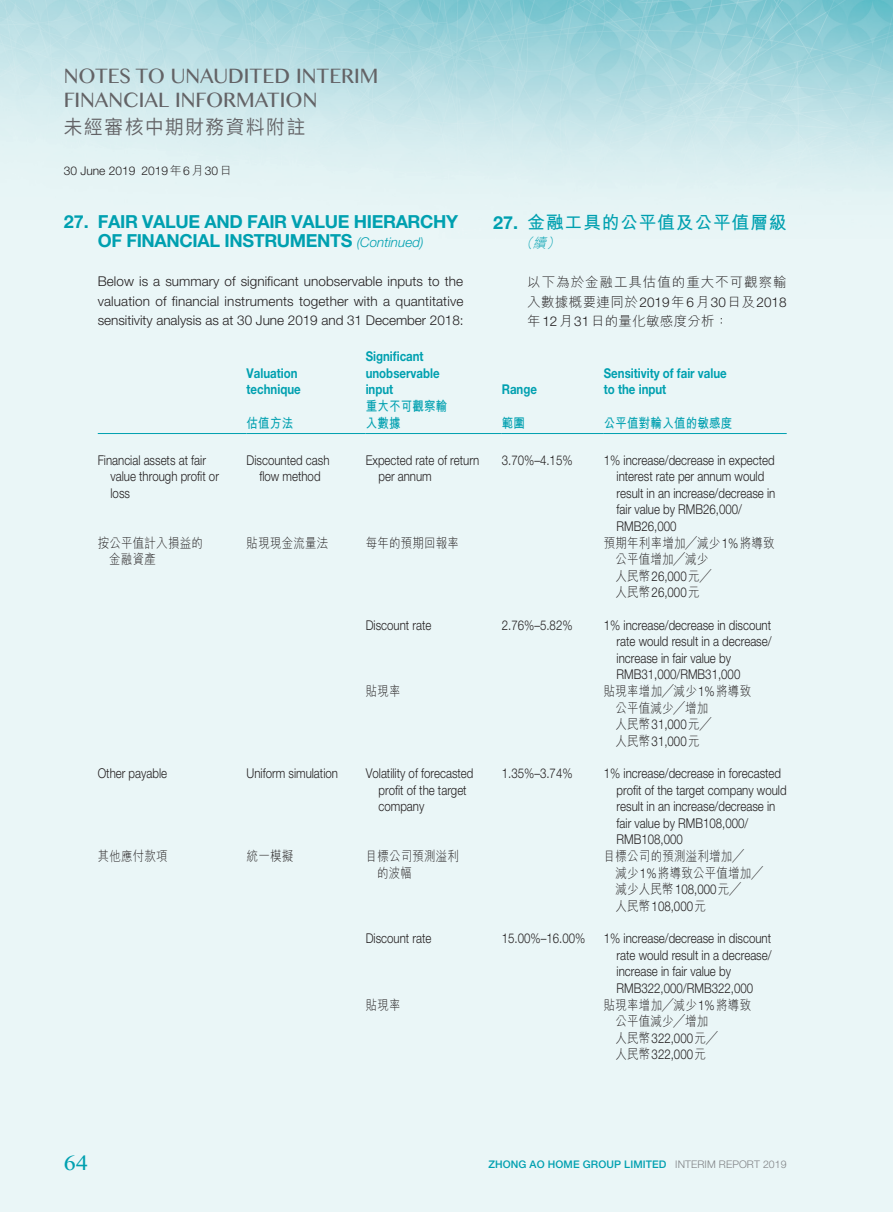
<style>
.page{position:relative;width:893px;height:1212px;background:#eaf6f7}
.page>*{position:absolute;margin:0;border:0;box-sizing:border-box;transform-origin:0 0}
.t1{font:21px "Gurmukhi MN";color:#636366;scale:.95 1}
.t2{font:21px "Gurmukhi MN";color:#00a0b0}
.t3{font:19.5px "Source Han Sans TC";letter-spacing:.095em;color:#636366;scale:.95 1}
.t4{font:700 18px/19.5px "Helvetica Neue LT Std";letter-spacing:-.02em;color:#00a0b0;text-align:center}
.t5{font:700 18px "M Hei HK";letter-spacing:.03em;color:#00a0b0}
.t6{font:300 13.5px/16.5px "Helvetica Neue LT Std";color:#231f20;scale:.85 1}
.t7{font:300 13.5px/16.5px "M Hei HK";letter-spacing:.02em;color:#231f20;scale:.85 1}
.t8{font:300 13.5px/19.5px "Helvetica Neue LT Std";color:#231f20;text-align:justify}
.t9{font:700 13.5px/16.5px "Helvetica Neue LT Std";color:#00a0b0;scale:.85 1}
.t10{font:300 13.5px/19.5px "M Hei HK";letter-spacing:.02em;color:#231f20;text-align:justify}
.t11{font:700 13.5px/16.5px "M Hei HK";letter-spacing:.02em;color:#00a0b0;scale:.85 1}
.t12{font:italic 300 13.5px "M Hei HK";color:#00a0b0}
.t13{font:300 12px "Helvetica Neue LT Std";color:#231f20}
.t14{font:500 10.5px "Helvetica Neue LT Std";letter-spacing:.01em;color:#00a0b0}
.s1{font-family:"M Hei HK"}
.s2{font-weight:300;font-style:italic;font-size:13.5px}
.s3{font-family:"Helvetica Neue LT Std"}
.s4{font-weight:300;color:#808285}
</style>
<div class="page">
<img style="left:0;top:0;width:893px;height:191px">
<hr style="left:98px;top:433px;width:149px;height:1px;background:#00a0b0">
<hr style="left:247px;top:433px;width:119px;height:1px;background:#00a0b0">
<hr style="left:366px;top:433px;width:136px;height:1px;background:#00a0b0">
<hr style="left:502px;top:433px;width:102px;height:1px;background:#00a0b0">
<hr style="left:604px;top:433px;width:183px;height:1px;background:#00a0b0">
<h1 class="t1" style="left:64px;top:63px;width:15px">NOTES</h1>
<h1 class="t1" style="left:135px;top:63px;width:135px">TO UNAUDITED</h1>
<h1 class="t1" style="left:296px;top:63px;width:20px">INTE</h1>
<h1 class="t1" style="left:341px;top:63px;width:41px">RIM</h1>
<h1 class="t1" style="left:64px;top:87px;width:250px">FINAN CIAL IN FORMATION</h1>
<h2 class="t3" style="left:64px;top:116px;width:256px">未經審核中期財務資料附註</h2>
<p class="t13" style="left:64px;top:164px;width:170px">30 June 2019 2019<span class="s1">年</span>6<span class="s1">月</span>30<span class="s1">日</span></p>
<h3 class="t4" style="left:64px;top:211px;width:396px">27. FAIR VALUE AND FAIR VALUE HIERARCHY<br>OF FINANCIAL INSTRUMENTS <span class="s2">(Continued)</span></h3>
<p class="t8" style="left:98px;top:271px;width:367px">Below is a summary of significant unobservable inputs to the valuation of financial instruments together with a quantitative sensitivity analysis as at 30 June 2019 and 31 December 2018:</p>
<p class="t9" style="left:247px;top:364px;width:65px">Valuation technique</p>
<p class="t11" style="left:247px;top:413px;width:56px">估值方法</p>
<p class="t9" style="left:366px;top:348px;width:89px">Significant unobservable input</p>
<p class="t11" style="left:366px;top:397px;width:98px">重大不可觀察輸入數據</p>
<h3 class="t5" style="left:493px;top:209px;width:295px"><span class="s3">27.</span> 金融工具的公平值及公平值層級</h3>
<p class="t12" style="left:519px;top:236px;width:45px">（續）</p>
<p class="t10" style="left:527px;top:272px;width:261px">以下為於金融工具估值的重大不可觀察輸入數據概要連同於<span class="s3">2019</span>年<span class="s3">6</span>月<span class="s3">30</span>日及<span class="s3">2018</span>年<span class="s3">12</span>月<span class="s3">31</span>日的量化敏感度分析：</p>
<p class="t9" style="left:502px;top:381px;width:43px">Range</p>
<p class="t9" style="left:604px;top:364px;width:146px">Sensitivity of fair value to the input</p>
<p class="t11" style="left:502px;top:413px;width:29px">範圍</p>
<p class="t11" style="left:604px;top:413px;width:153px">公平值對輪入值的敏感度</p>
<p class="t6" style="left:111px;top:451px;width:129px;text-indent:-13px">Financial assets at fair value through profit or loss</p>
<p class="t6" style="left:247px;top:451px;width:99px;text-align:center">Discounted cash flow method</p>
<p class="t6" style="left:378px;top:451px;width:120px;text-indent:-13px">Expected rate of return per annum</p>
<p class="t6" style="left:502px;top:451px;width:85px">3.70%–4.15%</p>
<p class="t6" style="left:617px;top:451px;width:188px;text-indent:-13px">1% increase/decrease in expected interest rate per annum would result in an increase/decrease in fair value by RMB26,000/<br>RMB26,000</p>
<p class="t7" style="left:109px;top:534px;width:112px;text-indent:-11px">按公平值計入損益的金融資產</p>
<p class="t7" style="left:247px;top:534px;width:98px">貼現現金流量法</p>
<p class="t7" style="left:366px;top:534px;width:111px">每年的預期回報率</p>
<p class="t7" style="left:615px;top:534px;width:189px;text-indent:-11px">預期年利率增加╱減少<span class="s3">1%</span>將導致公平值增加╱減少</p>
<p class="t6" style="left:615px;top:567px;width:114px"><span class="s1">人民幣</span>26,000<span class="s1">元╱人民幣</span>26,000<span class="s1">元</span></p>
<p class="t6" style="left:366px;top:616px;width:79px">Discount rate</p>
<p class="t6" style="left:502px;top:616px;width:85px">2.76%–5.82%</p>
<p class="t6" style="left:617px;top:616px;width:184px;text-indent:-13px">1% increase/decrease in discount rate would result in a decrease/ increase in fair value by<br>RMB31,000/RMB31,000</p>
<p class="t7" style="left:366px;top:683px;width:43px">貼現率</p>
<p class="t7" style="left:615px;top:683px;width:161px;text-indent:-11px">貼現率增加╱減少<span class="s3">1%</span>將導致公平值減少╱增加</p>
<p class="t6" style="left:615px;top:716px;width:114px"><span class="s1">人民幣</span>31,000<span class="s1">元╱人民幣</span>31,000<span class="s1">元</span></p>
<p class="t6" style="left:98px;top:765px;width:83px">Other payable</p>
<p class="t6" style="left:247px;top:765px;width:109px">Uniform simulation</p>
<p class="t6" style="left:378px;top:765px;width:113px;text-indent:-13px">Volatility of forecasted profit of the target company</p>
<p class="t6" style="left:502px;top:765px;width:85px">1.35%–3.74%</p>
<p class="t6" style="left:617px;top:765px;width:202px;text-indent:-13px">1% increase/decrease in forecasted profit of the target company would result in an increase/decrease in fair value by RMB108,000/<br>RMB108,000</p>
<p class="t7" style="left:98px;top:848px;width:84px">其他應付款項</p>
<p class="t7" style="left:247px;top:848px;width:56px">統一模擬</p>
<p class="t7" style="left:377px;top:848px;width:98px;text-indent:-11px">目標公司預測溢利的波幅</p>
<p class="t7" style="left:615px;top:848px;width:175px;text-indent:-11px">目標公司的預測溢利增加╱<br>減少<span class="s3">1%</span>將導致公平值增加╱減少人民幣<span class="s3">108,000</span>元╱</p>
<p class="t6" style="left:615px;top:897px;width:108px"><span class="s1">人民幣</span>108,000<span class="s1">元</span></p>
<p class="t6" style="left:366px;top:930px;width:79px">Discount rate</p>
<p class="t6" style="left:502px;top:930px;width:100px">15.00%–16.00%</p>
<p class="t6" style="left:617px;top:930px;width:184px;text-indent:-13px">1% increase/decrease in discount rate would result in a decrease/ increase in fair value by<br>RMB322,000/RMB322,000</p>
<p class="t7" style="left:366px;top:996px;width:43px">貼現率</p>
<p class="t7" style="left:615px;top:996px;width:161px;text-indent:-11px">貼現率增加╱減少<span class="s3">1%</span>將導致公平值減少╱增加</p>
<p class="t6" style="left:615px;top:1029px;width:122px"><span class="s1">人民幣</span>322,000<span class="s1">元╱人民幣</span>322,000<span class="s1">元</span></p>
<h1 class="t2" style="left:64px;top:1150px;width:26px">64</h1>
<p class="t14" style="left:488px;top:1158px;width:300px">ZHONG AO HOME GROUP LIMITED <span class="s4">INTERIM REPORT 2019</span></p>
</div>
